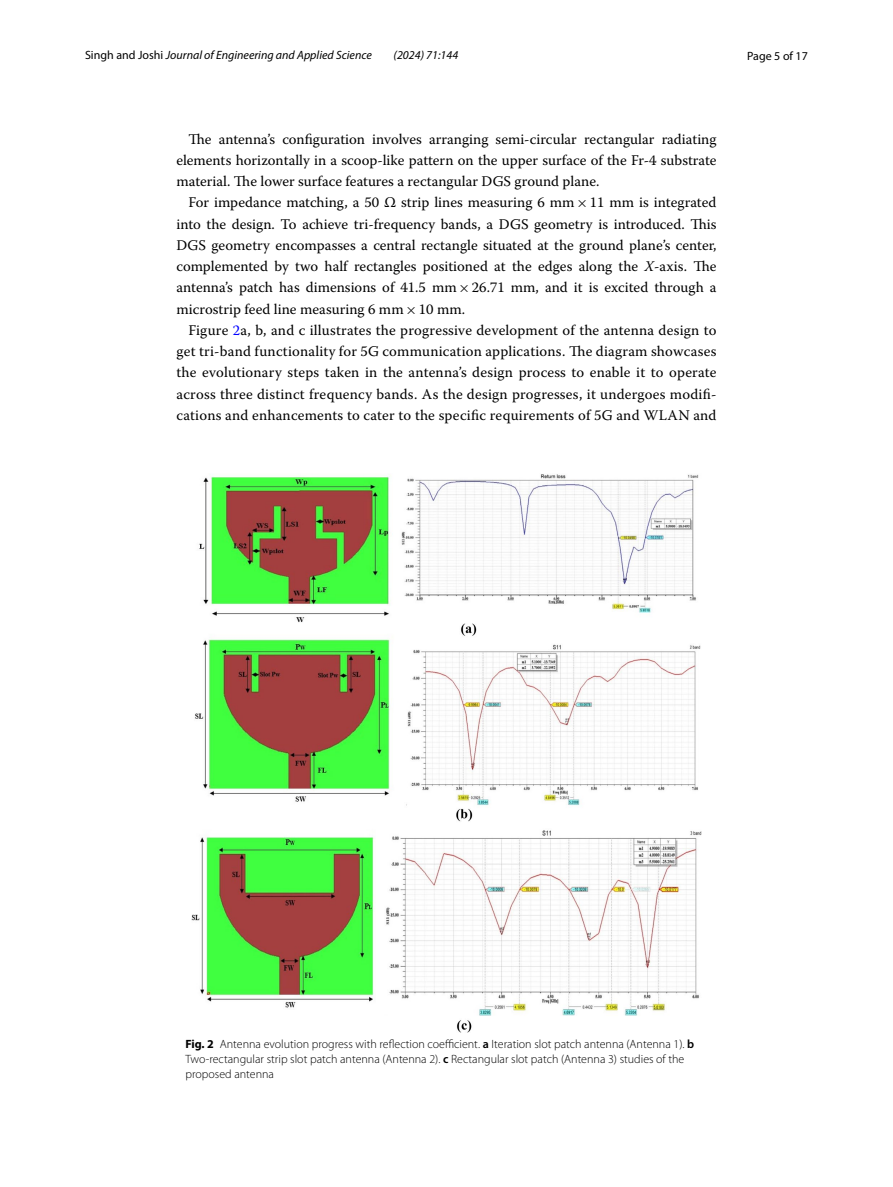
<style>
.page{position:relative;width:893px;height:1187px;background:#fff}
.page>*{position:absolute;margin:0;border:0;box-sizing:border-box;transform-origin:0 0}
.t1{font:14.7px/21.3px "Warnock Pro";letter-spacing:.005em;color:#000;text-align:justify}
.t2{font:300 12px/15px "Myriad Pro";color:#000}
.t3{font:italic 12px "Myriad Pro";color:#000}
.t4{font:12px "Myriad Pro";color:#000}
.s1{font-style:normal}
.s2{font-family:"MTSY"}
.s3{font-style:italic}
.s4{color:#00f}
.s5{font-weight:700}
.s6{font-weight:600}
</style>
<div class="page">
<img style="left:191px;top:474px;width:511px;height:558px">
<p class="t3" style="left:85px;top:48px;width:288px"><span class="s1">Singh and Joshi</span> Journal of Engineering and Applied Science</p>
<p class="t3" style="left:394px;top:48px;width:66px">(2024) 71:144</p>
<p class="t4" style="left:747px;top:48px;width:62px">Page 5 of 17</p>
<p class="t1" style="left:176px;top:128px;width:542px;text-indent:12px">The antenna’s configuration involves arranging semi-circular rectangular radiating elements horizontally in a scoop-like pattern on the upper surface of the Fr-4 substrate material. The lower surface features a rectangular DGS ground plane.</p>
<p class="t1" style="left:176px;top:192px;width:542px;text-indent:12px">For impedance matching, a 50 Ω strip lines measuring 6 mm<span class="s2">×</span>11 mm is integrated into the design. To achieve tri-frequency bands, a DGS geometry is introduced. This DGS geometry encompasses a central rectangle situated at the ground plane’s center, complemented by two half rectangles positioned at the edges along the <span class="s3">X</span>-axis. The antenna’s patch has dimensions of 41.5 mm<span class="s2">×</span>26.71 mm, and it is excited through a microstrip feed line measuring 6 mm<span class="s2">×</span>10 mm.</p>
<p class="t1" style="left:176px;top:319px;width:542px;text-indent:12px">Figure <span class="s4">2</span>a, b, and c illustrates the progressive development of the antenna design to get tri-band functionality for 5G communication applications. The diagram showcases the evolutionary steps taken in the antenna’s design process to enable it to operate across three distinct frequency bands. As the design progresses, it undergoes modifi&shy;cations and enhancements to cater to the specific requirements of 5G and WLAN and</p>
<p class="t2" style="left:185px;top:1036px;width:510px"><span class="s5">Fig. 2</span> Antenna evolution progress with reflection coefficient. <span class="s6">a</span> Iteration slot patch antenna (Antenna 1). <span class="s6">b<br></span>Two-rectangular strip slot patch antenna (Antenna 2). <span class="s6">c</span> Rectangular slot patch (Antenna 3) studies of the proposed antenna</p>
</div>
